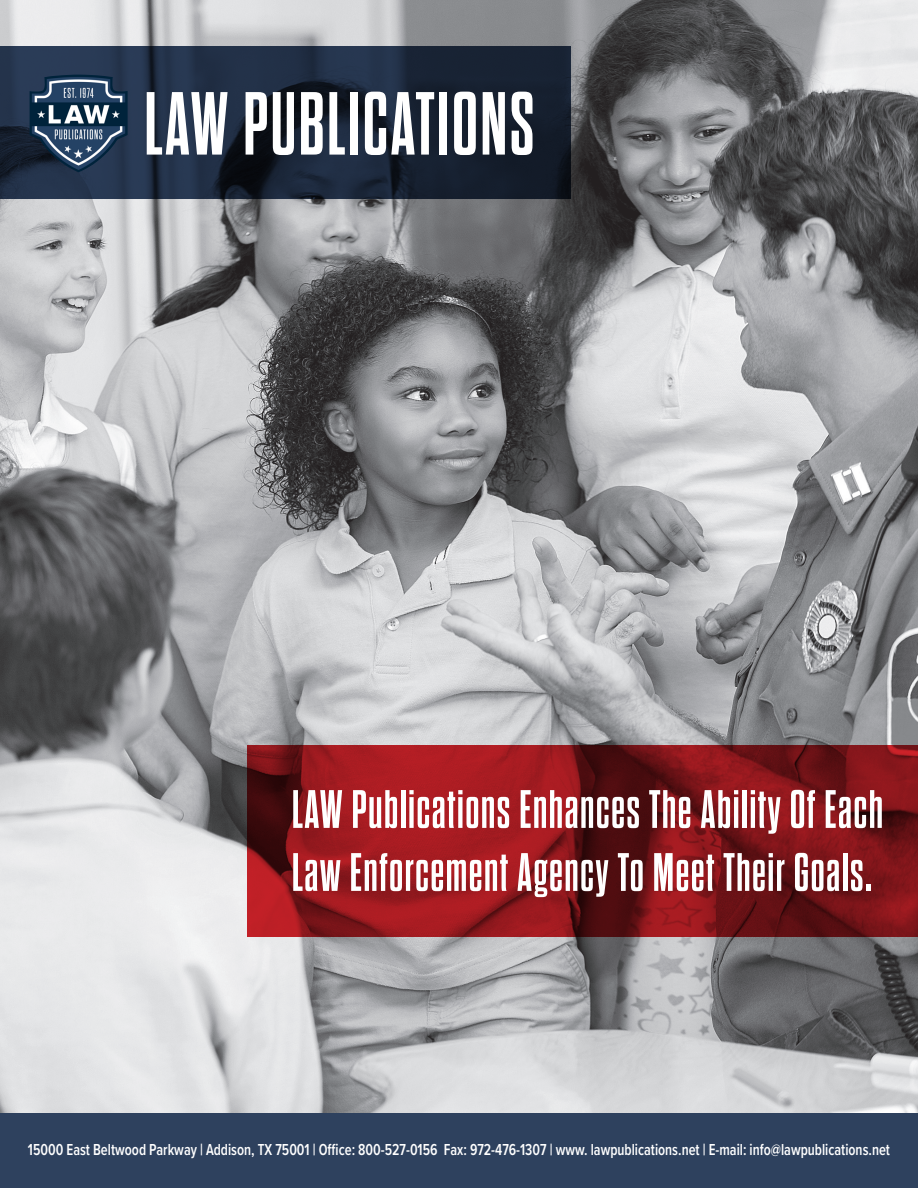
<style>
.page{position:relative;width:918px;height:1188px;background:#fff}
.page>*{position:absolute;margin:0;border:0;box-sizing:border-box;transform-origin:0 0}
.t1{font:700 89.25px "Dharma Gothic M";letter-spacing:.03em;color:#fff}
.t2{font:700 54px "Dharma Gothic M";letter-spacing:.03em;color:#fff}
.t3{font:600 16.5px "Proxima Nova Cond";color:#fff;scale:.88 1}
</style>
<div class="page">
<img style="left:0;top:0;width:918px;height:1113px">
<svg style="left:0;top:46px;width:571px;height:153px;background:#1b2739"></svg>
<img style="left:30px;top:75px;width:98px;height:97px">
<svg style="left:247px;top:745px;width:671px;height:192px;background:#83151a"></svg>
<div style="left:0;top:1113px;width:918px;height:75px;background:#2e415e"></div>
<p class="t1" style="left:144px;top:81px;width:391px">LAW PUBLICATIONS</p>
<p class="t2" style="left:292px;top:783px;width:593px">LAW Publications Enhances The Ability Of Each</p>
<p class="t2" style="left:292px;top:846px;width:582px">Law Enforcement Agency To Meet Their Goals.</p>
<p class="t3" style="left:28px;top:1137px;width:981px">15000 East Beltwood Parkway | Addison, TX 75001 | Office: 800-527-0156 Fax: 972-476-1307 | www. lawpublications.net | E-mail: info@lawpublications.net</p>
</div>
